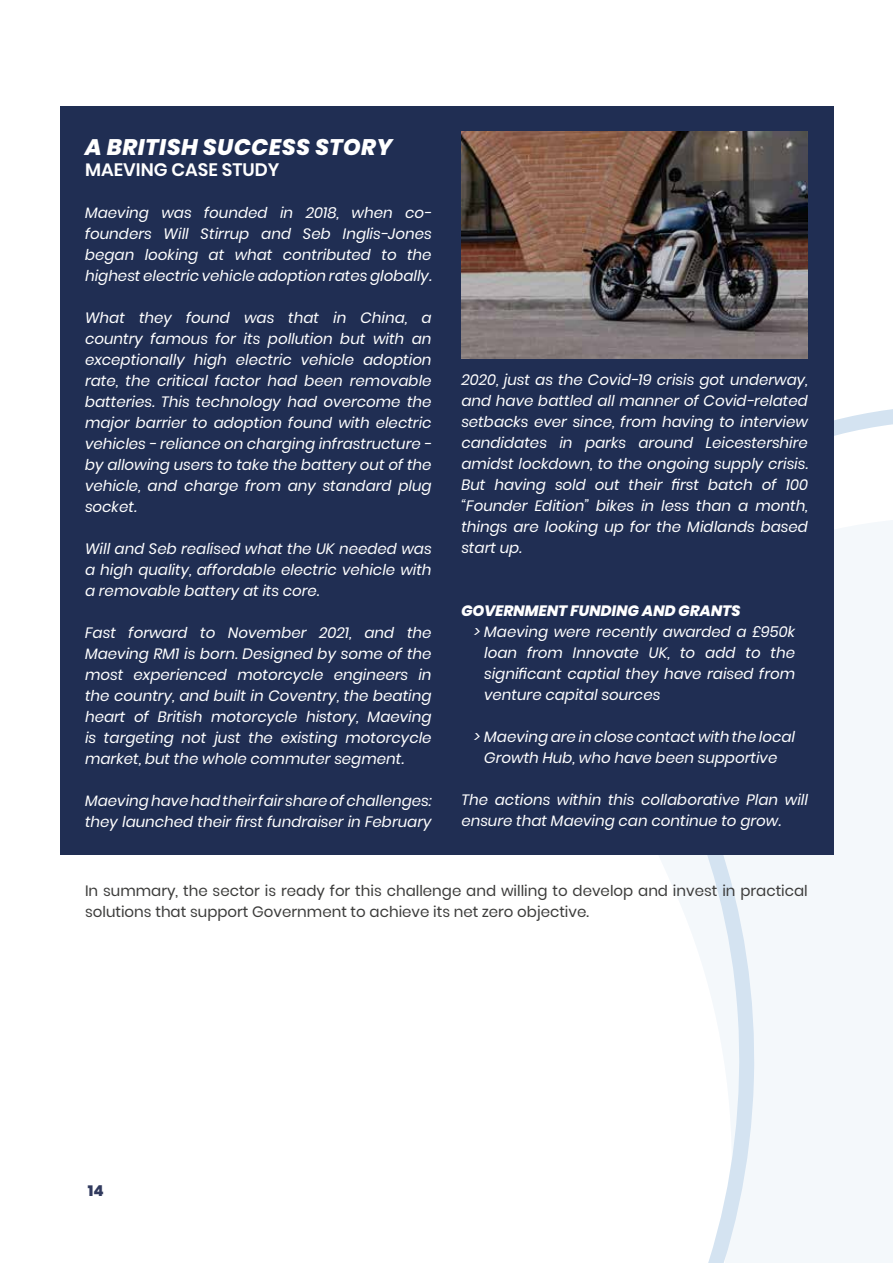
<style>
.page{position:relative;width:893px;height:1263px;background:#fff}
.page>*{position:absolute;margin:0;border:0;box-sizing:border-box;transform-origin:0 0}
.t1{font:italic 800 22.5px "Poppins";letter-spacing:.025em;color:#fff}
.t2{font:600 18px "Poppins";color:#fff}
.t3{font:italic 15px/21px "Poppins";color:#fff;text-align:justify}
.t4{font:15px/21px "Poppins";color:#3c3c3b}
.t5{font:italic 800 15px "Poppins";color:#fff}
.t6{font:800 15px "Poppins";color:#313a5e}
</style>
<div class="page">
<svg style="left:659px;top:106px;width:234px;height:1157px;fill:#f4f8fb"></svg>
<div style="left:60px;top:106px;width:773px;height:749px;background:#202e53"></div>
<img style="left:461px;top:131px;width:347px;height:228px">
<h1 class="t1" style="left:85px;top:134px;width:309px">A BRITISH SUCCESS STORY</h1>
<p class="t2" style="left:85px;top:159px;width:196px">MAEVING CASE STUDY</p>
<p class="t3" style="left:85px;top:202px;width:348px">Maeving was founded in 2018, when co&shy;founders Will Stirrup and Seb Inglis-Jones began looking at what contributed to the highest electric vehicle adoption rates globally.</p>
<p class="t3" style="left:85px;top:307px;width:348px">What they found was that in China, a country famous for its pollution but with an exceptionally high electric vehicle adoption rate, the critical factor had been removable batteries. This technology had overcome the major barrier to adoption found with electric vehicles - reliance on charging infrastructure - by allowing users to take the battery out of the vehicle, and charge from any standard plug socket.</p>
<p class="t3" style="left:85px;top:538px;width:348px">Will and Seb realised what the UK needed was a high quality, affordable electric vehicle with a removable battery at its core.</p>
<p class="t3" style="left:85px;top:622px;width:348px">Fast forward to November 2021, and the Maeving RM1 is born. Designed by some of the most experienced motorcycle engineers in the country, and built in Coventry, the beating heart of British motorcycle history, Maeving is targeting not just the existing motorcycle market, but the whole commuter segment.</p>
<p class="t3" style="left:85px;top:790px;width:348px">Maeving have had their fair share of challenges: they launched their first fundraiser in February</p>
<p class="t3" style="left:461px;top:369px;width:348px">2020, just as the Covid-19 crisis got underway, and have battled all manner of Covid-related setbacks ever since, from having to interview candidates in parks around Leicestershire amidst lockdown, to the ongoing supply crisis.<br>But having sold out their first batch of 100 “Founder Edition” bikes in less than a month, things are looking up for the Midlands based start up.</p>
<p class="t5" style="left:461px;top:602px;width:281px">GOVERNMENT FUNDING AND GRANTS</p>
<p class="t3" style="left:484px;top:621px;width:313px;text-indent:-10px">&gt; Maeving were recently awarded a £950k loan from Innovate UK, to add to the significant captial they have raised from venture capital sources</p>
<p class="t3" style="left:474px;top:726px;width:323px;text-align:center">&gt; Maeving are in close contact with the local<br>Growth Hub, who have been supportive</p>
<p class="t3" style="left:461px;top:789px;width:348px">The actions within this collaborative Plan will ensure that Maeving can continue to grow.</p>
<p class="t4" style="left:85px;top:880px;width:724px">In summary, the sector is ready for this challenge and willing to develop and invest in practical solutions that support Government to achieve its net zero objective.</p>
<p class="t6" style="left:88px;top:1182px;width:17px">14</p>
</div>
